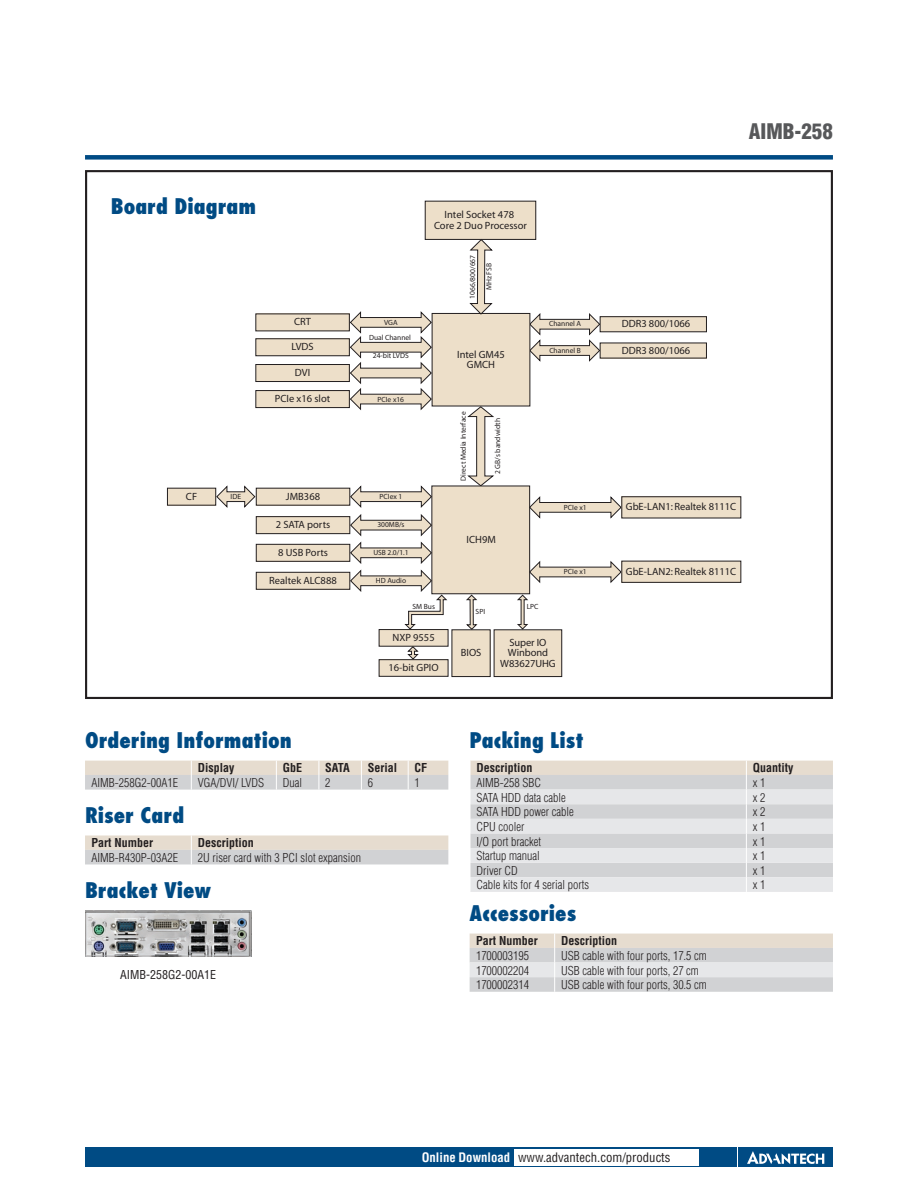
<style>
.page{position:relative;width:918px;height:1188px;background:#fff}
.page>*{position:absolute;margin:0;border:0;box-sizing:border-box;transform-origin:0 0}
.t1{font:800 condensed 21px "Futura";color:#004b84}
.t2{font:900 condensed 21px "Helvetica";color:#57585a}
.t3{font:condensed 12.75px "Helvetica";color:#231f20}
.t4{font:300 condensed 12px "Helvetica";color:#231f20}
.t5{font:700 condensed 12px "Helvetica";color:#231f20}
.t6{font:condensed 12px "Helvetica";color:#231f20}
.t7{font:10.5px/10.5px "Myriad";color:#231f20;text-align:center}
.t8{font:7.5px "Myriad";color:#231f20}
.s1{font-weight:700;color:#fff}
</style>
<div class="page">
<div style="left:85px;top:155px;width:748px;height:5px;background:#004b84"></div>
<div style="left:85px;top:1147px;width:651px;height:20px;background:#004b84"></div>
<div style="left:738px;top:1147px;width:95px;height:20px;background:#004b84"></div>
<svg style="left:747px;top:1151px;width:77px;height:13px"></svg>
<div style="left:514px;top:1149px;width:184px;height:16px;background:#fff"></div>
<svg style="left:85px;top:761px;width:363px;height:29px;background:#dcd7d2"></svg>
<svg style="left:85px;top:835px;width:363px;height:29px;background:#dcd7d2"></svg>
<svg style="left:470px;top:761px;width:363px;height:131px;background:#ddd"></svg>
<svg style="left:470px;top:934px;width:363px;height:58px;background:#dbdad8"></svg>
<svg style="left:529px;top:312px;width:72px;height:50px"></svg>
<svg style="left:349px;top:311px;width:83px;height:100px"></svg>
<div style="left:425px;top:201px;width:111px;height:38px;background:#eddfc9"></div>
<div style="left:425px;top:201px;width:111px;height:39px;border:1px solid #231f20"></div>
<div style="left:432px;top:313px;width:98px;height:93px;background:#eddfc9"></div>
<div style="left:256px;top:314px;width:93px;height:17px;background:#eddfc9"></div>
<div style="left:452px;top:630px;width:38px;height:47px;background:#eddfc9"></div>
<div style="left:379px;top:630px;width:69px;height:16px;background:#eddfc9"></div>
<div style="left:379px;top:660px;width:69px;height:16px;background:#eddfc9"></div>
<div style="left:379px;top:659px;width:69px;height:18px;border:1px solid #231f20"></div>
<div style="left:494px;top:630px;width:68px;height:47px;background:#eddfc9"></div>
<div style="left:494px;top:629px;width:68px;height:48px;border:1px solid #231f20"></div>
<svg style="left:467px;top:406px;width:28px;height:80px"></svg>
<div style="left:432px;top:486px;width:98px;height:108px;background:#eddfc9"></div>
<div style="left:431px;top:486px;width:99px;height:108px;border:1px solid #231f20"></div>
<svg style="left:469px;top:239px;width:24px;height:76px"></svg>
<div style="left:256px;top:488px;width:94px;height:17px;background:#eddfc9"></div>
<div style="left:256px;top:517px;width:94px;height:17px;background:#eddfc9"></div>
<div style="left:256px;top:516px;width:94px;height:18px;border:1px solid #231f20"></div>
<div style="left:256px;top:544px;width:94px;height:17px;background:#eddfc9"></div>
<div style="left:256px;top:544px;width:94px;height:18px;border:1px solid #231f20"></div>
<div style="left:256px;top:572px;width:94px;height:17px;background:#eddfc9"></div>
<div style="left:256px;top:572px;width:94px;height:18px;border:1px solid #231f20"></div>
<div style="left:600px;top:317px;width:106px;height:15px;background:#eddfc9"></div>
<div style="left:600px;top:316px;width:107px;height:16px;border:1px solid #231f20"></div>
<div style="left:600px;top:343px;width:106px;height:15px;background:#eddfc9"></div>
<svg style="left:529px;top:495px;width:93px;height:24px"></svg>
<svg style="left:529px;top:560px;width:93px;height:24px"></svg>
<div style="left:256px;top:339px;width:93px;height:17px;background:#eddfc9"></div>
<div style="left:255px;top:338px;width:95px;height:18px;border:1px solid #231f20"></div>
<div style="left:622px;top:497px;width:119px;height:21px;background:#eddfc9"></div>
<div style="left:621px;top:496px;width:120px;height:22px;border:1px solid #231f20"></div>
<div style="left:622px;top:561px;width:119px;height:21px;background:#eddfc9"></div>
<div style="left:621px;top:561px;width:120px;height:22px;border:1px solid #231f20"></div>
<svg style="left:465px;top:594px;width:13px;height:36px"></svg>
<svg style="left:407px;top:646px;width:12px;height:14px"></svg>
<div style="left:256px;top:365px;width:93px;height:17px;background:#eddfc9"></div>
<div style="left:255px;top:364px;width:95px;height:18px;border:1px solid #231f20"></div>
<div style="left:256px;top:391px;width:93px;height:17px;background:#eddfc9"></div>
<div style="left:255px;top:390px;width:95px;height:18px;border:1px solid #231f20"></div>
<svg style="left:516px;top:594px;width:13px;height:36px"></svg>
<div style="left:167px;top:488px;width:49px;height:17px;background:#eddfc9"></div>
<svg style="left:216px;top:485px;width:40px;height:23px"></svg>
<svg style="left:350px;top:485px;width:98px;height:145px"></svg>
<img style="left:85px;top:911px;width:166px;height:46px">
<h1 class="t1" style="left:111px;top:193px;width:147px">Board Diagram</h1>
<p class="t7" style="left:434px;top:210px;width:94px">Intel Socket 478<br>Core 2 Duo Processor</p>
<p class="t7" style="left:294px;top:317px;width:19px">CRT</p>
<p class="t8" style="left:384px;top:318px;width:15px">VGA</p>
<p class="t8" style="left:469px;top:299px;width:45px;rotate:-90deg">1066/800/667</p>
<p class="t8" style="left:485px;top:290px;width:29px;rotate:-90deg">MHz FSB</p>
<p class="t8" style="left:549px;top:320px;width:34px">Channel A</p>
<p class="t8" style="left:369px;top:334px;width:44px">Dual Channel</p>
<p class="t8" style="left:373px;top:352px;width:37px">24-bit LVDS</p>
<p class="t7" style="left:291px;top:342px;width:24px">LVDS</p>
<p class="t8" style="left:549px;top:346px;width:33px">Channel B</p>
<p class="t7" style="left:457px;top:349px;width:49px">Intel GM45<br>GMCH</p>
<p class="t7" style="left:295px;top:368px;width:17px">DVI</p>
<p class="t7" style="left:275px;top:394px;width:57px">PCIe x16 slot</p>
<p class="t8" style="left:378px;top:395px;width:28px">PCIe x16</p>
<p class="t8" style="left:459px;top:481px;width:71px;rotate:-90deg">Direct Media Interface</p>
<p class="t8" style="left:494px;top:474px;width:57px;rotate:-90deg">2 GB/s bandwidth</p>
<p class="t7" style="left:186px;top:491px;width:13px">CF</p>
<p class="t8" style="left:231px;top:493px;width:12px">IDE</p>
<p class="t8" style="left:380px;top:493px;width:24px">PCIex 1</p>
<p class="t7" style="left:286px;top:491px;width:36px">JMB368</p>
<p class="t7" style="left:276px;top:520px;width:56px">2 SATA ports</p>
<p class="t7" style="left:278px;top:548px;width:51px">8 USB Ports</p>
<p class="t7" style="left:269px;top:576px;width:69px">Realtek ALC888</p>
<p class="t8" style="left:377px;top:521px;width:29px">300MB/s</p>
<p class="t8" style="left:373px;top:549px;width:37px">USB 2.0/1.1</p>
<p class="t8" style="left:376px;top:577px;width:32px">HD Audio</p>
<p class="t7" style="left:467px;top:535px;width:31px">ICH9M</p>
<p class="t8" style="left:413px;top:603px;width:24px">SM Bus</p>
<p class="t8" style="left:527px;top:602px;width:13px">LPC</p>
<p class="t8" style="left:476px;top:608px;width:11px">SPI</p>
<p class="t7" style="left:392px;top:633px;width:44px">NXP 9555</p>
<p class="t7" style="left:388px;top:663px;width:52px">16-bit GPIO</p>
<p class="t7" style="left:461px;top:648px;width:22px">BIOS</p>
<p class="t7" style="left:500px;top:637px;width:57px">Super IO<br>Winbond<br>W83627UHG</p>
<p class="t8" style="left:564px;top:504px;width:24px">PCIe x1</p>
<p class="t8" style="left:564px;top:568px;width:24px">PCIe x1</p>
<h1 class="t2" style="left:749px;top:119px;width:86px">AIMB-258</h1>
<p class="t7" style="left:622px;top:319px;width:70px">DDR3 800/1066</p>
<p class="t7" style="left:622px;top:345px;width:70px">DDR3 800/1066</p>
<p class="t7" style="left:626px;top:502px;width:112px">GbE-LAN1: Realtek 8111C</p>
<p class="t7" style="left:626px;top:567px;width:112px">GbE-LAN2: Realtek 8111C</p>
<h1 class="t1" style="left:85px;top:727px;width:208px">Ordering Information</h1>
<p class="t5" style="left:198px;top:761px;width:38px">Display</p>
<p class="t5" style="left:283px;top:761px;width:21px">GbE</p>
<p class="t5" style="left:325px;top:761px;width:26px">SATA</p>
<p class="t5" style="left:368px;top:761px;width:31px">Serial</p>
<p class="t5" style="left:415px;top:761px;width:14px">CF</p>
<p class="t4" style="left:91px;top:776px;width:88px">AIMB-258G2-00A1E</p>
<p class="t4" style="left:198px;top:776px;width:68px">VGA/DVI/ LVDS</p>
<p class="t4" style="left:283px;top:776px;width:21px">Dual</p>
<p class="t4" style="left:325px;top:776px;width:7px">2</p>
<p class="t4" style="left:368px;top:776px;width:7px">6</p>
<p class="t4" style="left:415px;top:776px;width:7px">1</p>
<h1 class="t1" style="left:85px;top:802px;width:101px">Riser Card</h1>
<p class="t5" style="left:91px;top:836px;width:63px">Part Number</p>
<p class="t5" style="left:198px;top:836px;width:57px">Description</p>
<p class="t4" style="left:91px;top:851px;width:88px">AIMB-R430P-03A2E</p>
<p class="t4" style="left:198px;top:851px;width:165px">2U riser card with 3 PCI slot expansion</p>
<h1 class="t1" style="left:85px;top:877px;width:128px">Bracket View</h1>
<p class="t6" style="left:120px;top:968px;width:98px">AIMB-258G2-00A1E</p>
<h1 class="t1" style="left:470px;top:727px;width:116px">Packing List</h1>
<p class="t5" style="left:476px;top:761px;width:57px">Description</p>
<p class="t5" style="left:753px;top:761px;width:42px">Quantity</p>
<p class="t4" style="left:476px;top:776px;width:66px">AIMB-258 SBC</p>
<p class="t4" style="left:753px;top:776px;width:14px">x 1</p>
<p class="t4" style="left:476px;top:790px;width:91px">SATA HDD data cable</p>
<p class="t4" style="left:753px;top:790px;width:14px">x 2</p>
<p class="t4" style="left:476px;top:805px;width:99px">SATA HDD power cable</p>
<p class="t4" style="left:753px;top:805px;width:14px">x 2</p>
<p class="t4" style="left:476px;top:820px;width:49px">CPU cooler</p>
<p class="t4" style="left:753px;top:820px;width:14px">x 1</p>
<p class="t4" style="left:476px;top:834px;width:66px">I/O port bracket</p>
<p class="t4" style="left:753px;top:834px;width:14px">x 1</p>
<p class="t4" style="left:476px;top:849px;width:65px">Startup manual</p>
<p class="t4" style="left:753px;top:849px;width:14px">x 1</p>
<p class="t4" style="left:476px;top:863px;width:43px">Driver CD</p>
<p class="t4" style="left:753px;top:863px;width:14px">x 1</p>
<p class="t4" style="left:476px;top:878px;width:114px">Cable kits for 4 serial ports</p>
<p class="t4" style="left:753px;top:878px;width:14px">x 1</p>
<h1 class="t1" style="left:470px;top:900px;width:108px">Accessories</h1>
<p class="t5" style="left:476px;top:934px;width:63px">Part Number</p>
<p class="t5" style="left:561px;top:934px;width:57px">Description</p>
<p class="t4" style="left:476px;top:949px;width:55px">1700003195</p>
<p class="t4" style="left:561px;top:949px;width:147px">USB cable with four ports, 17.5 cm</p>
<p class="t4" style="left:476px;top:963px;width:55px">1700002204</p>
<p class="t4" style="left:561px;top:963px;width:139px">USB cable with four ports, 27 cm</p>
<p class="t4" style="left:476px;top:978px;width:55px">1700002314</p>
<p class="t4" style="left:561px;top:978px;width:147px">USB cable with four ports, 30.5 cm</p>
<p class="t3" style="left:422px;top:1150px;width:250px"><span class="s1">Online Download</span> www.advantech.com/products</p>
</div>
